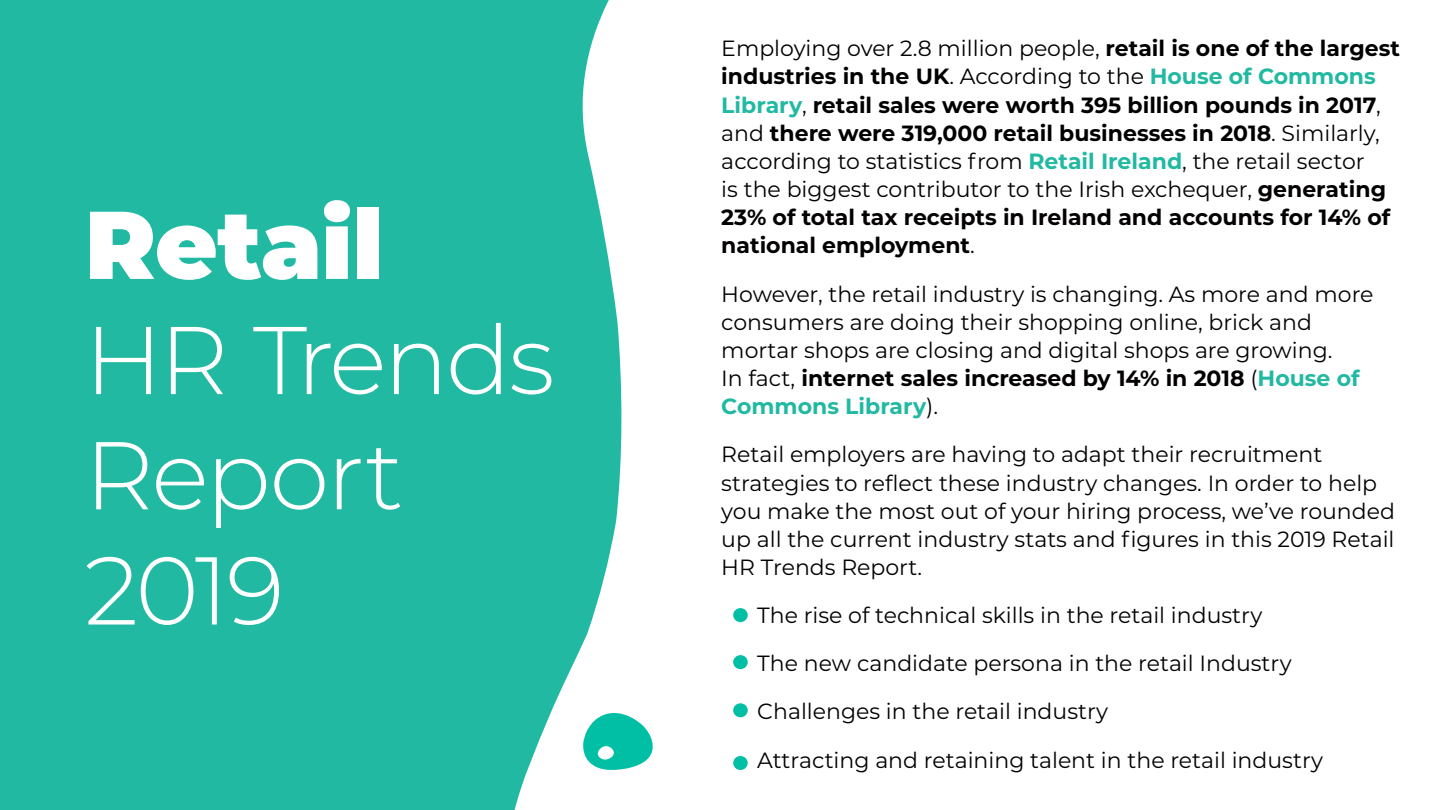
<style>
.page{position:relative;width:1440px;height:810px;background:#fff}
.page>*{position:absolute;margin:0;border:0;box-sizing:border-box;transform-origin:0 0}
.t1{font:300 96px/115.2px "Montserrat";letter-spacing:-.025em;color:#fff}
.t2{font:900 96px "Montserrat";letter-spacing:-.005em;color:#fff}
.t3{font:22px/28.2px "Montserrat";color:#030000}
.t4{font:700 22px/28.2px "Montserrat";color:#000}
.s1{font-weight:400}
.s2{color:#21b9a1}
.s3{font-weight:400;color:#030000}
.s4{color:#030000}
.s5{font-weight:700}
.s6{font-weight:700;color:#21b9a1}
</style>
<div class="page">
<div style="left:0;top:0;width:790px;height:810px;background:#21b9a1"></div>
<svg style="left:514px;top:0;width:276px;height:810px;fill:#fff"></svg>
<div style="left:733px;top:655px;width:15px;height:14px;background:#00bfa5;border-radius:50%"></div>
<div style="left:733px;top:703px;width:15px;height:14px;background:#00bfa5;border-radius:50%"></div>
<div style="left:733px;top:756px;width:15px;height:14px;background:#00bfa5;border-radius:50%"></div>
<div style="left:733px;top:608px;width:15px;height:14px;background:#00bfa5;border-radius:50%"></div>
<svg style="left:583px;top:713px;width:70px;height:57px;background:#43cfbc"></svg>
<h1 class="t2" style="left:84px;top:173px;width:300px">Retail</h1>
<h1 class="t1" style="left:84px;top:299px;width:472px">HR Trends<br>Report<br>2019</h1>
<p class="t4" style="left:721px;top:33px;width:680px"><span class="s1">Employing over 2.8 million people,</span> retail is one of the largest industries in the UK<span class="s1">. According to the</span> <span class="s2">House of Commons Library</span><span class="s1">,</span> retail sales were worth 395 billion pounds in 2017<span class="s1">, and</span> there were 319,000 retail businesses in 2018<span class="s1">. Similarly, according to statistics from</span> <span class="s2">Retail Ireland</span><span class="s3">, the retail sector<br>is the biggest contributor to the Irish exchequer,</span> <span class="s4">generating 23% of total tax receipts in Ireland and accounts for 14% of national employment</span><span class="s3">.</span></p>
<p class="t3" style="left:721px;top:279px;width:654px">However, the retail industry is changing. As more and more consumers are doing their shopping online, brick and mortar shops are closing and digital shops are growing.<br>In fact, <span class="s5">internet sales increased by 14% in 2018</span> (<span class="s6">House of Commons Library</span>).</p>
<p class="t3" style="left:721px;top:440px;width:675px">Retail employers are having to adapt their recruitment strategies to reflect these industry changes. In order to help you make the most out of your hiring process, we’ve rounded up all the current industry stats and figures in this 2019 Retail HR Trends Report.</p>
<p class="t3" style="left:757px;top:590px;width:567px;line-height:48.2px">The rise of technical skills in the retail industry<br>The new candidate persona in the retail Industry Challenges in the retail industry<br>Attracting and retaining talent in the retail industry</p>
</div>
